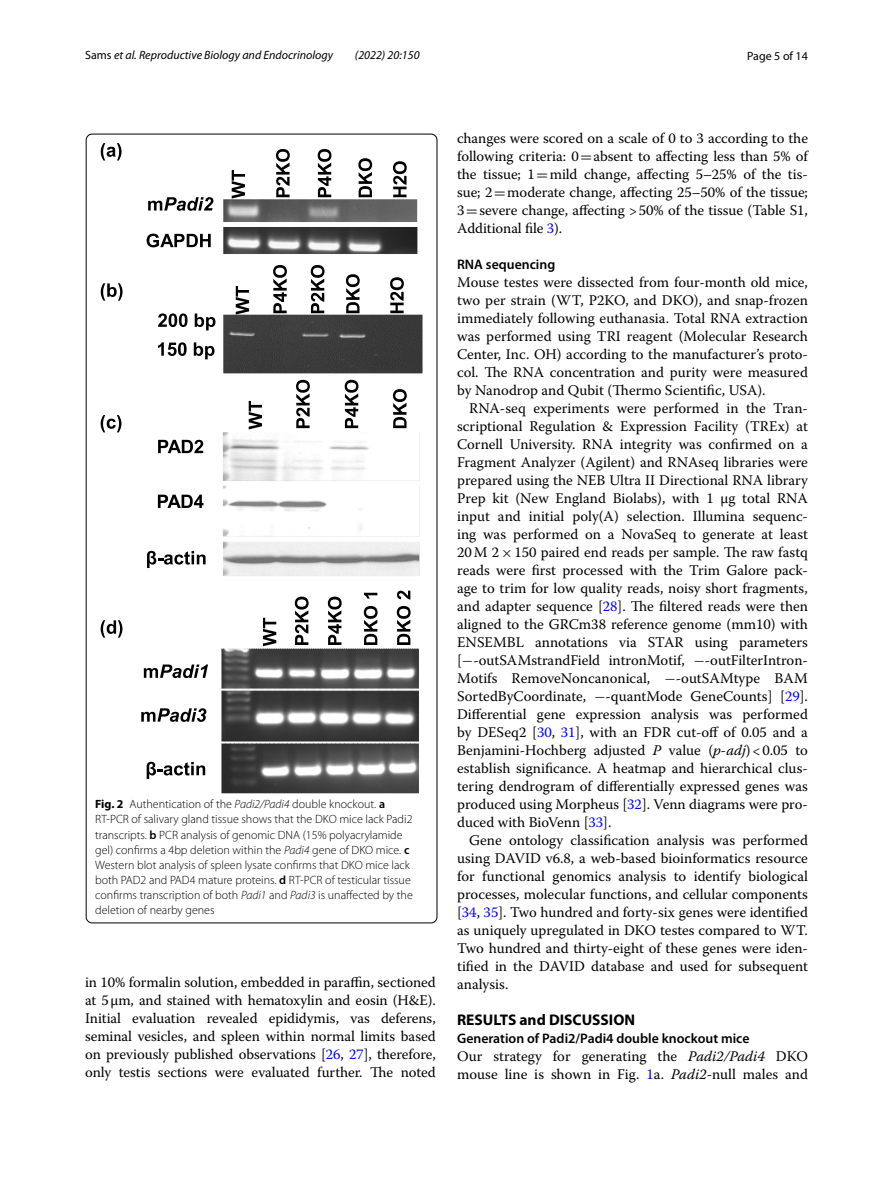
<style>
.page{position:relative;width:893px;height:1187px;background:#fff}
.page>*{position:absolute;margin:0;border:0;box-sizing:border-box;transform-origin:0 0}
.t1{font:700 15.45px "Myriad Pro";color:#000}
.t2{font:14.7px/18px "Warnock Pro";color:#000;text-align:justify}
.t3{font:600 13.8px "Myriad Pro";color:#000}
.t4{font:300 12px/15px "Myriad Pro";color:#000}
.t5{font:italic 12px "Myriad Pro";color:#000}
.t6{font:12px "Myriad Pro";color:#000}
.s1{font-style:normal}
.s2{font-weight:700}
.s3{font-style:italic}
.s4{font-weight:600}
.s5{color:#00f}
.s6{font-family:"MTSY"}
</style>
<div class="page">
<img style="left:221px;top:199px;width:201px;height:594px">
<svg style="left:249px;top:401px;width:13px;height:28px"></svg>
<svg style="left:296px;top:380px;width:14px;height:48px"></svg>
<svg style="left:345px;top:380px;width:13px;height:48px"></svg>
<svg style="left:393px;top:389px;width:14px;height:39px"></svg>
<svg style="left:158px;top:440px;width:45px;height:13px"></svg>
<svg style="left:158px;top:494px;width:45px;height:14px"></svg>
<svg style="left:147px;top:551px;width:59px;height:17px"></svg>
<svg style="left:101px;top:415px;width:20px;height:17px"></svg>
<svg style="left:236px;top:286px;width:13px;height:28px"></svg>
<svg style="left:273px;top:265px;width:14px;height:48px"></svg>
<svg style="left:311px;top:265px;width:13px;height:48px"></svg>
<svg style="left:158px;top:313px;width:30px;height:14px"></svg>
<svg style="left:195px;top:313px;width:20px;height:17px"></svg>
<svg style="left:158px;top:342px;width:29px;height:14px"></svg>
<svg style="left:194px;top:342px;width:21px;height:17px"></svg>
<svg style="left:346px;top:274px;width:14px;height:39px"></svg>
<svg style="left:101px;top:283px;width:22px;height:17px"></svg>
<svg style="left:390px;top:277px;width:14px;height:36px"></svg>
<svg style="left:232px;top:170px;width:13px;height:28px"></svg>
<svg style="left:276px;top:149px;width:14px;height:48px"></svg>
<svg style="left:358px;top:158px;width:14px;height:39px"></svg>
<svg style="left:148px;top:197px;width:65px;height:14px"></svg>
<svg style="left:147px;top:233px;width:64px;height:14px"></svg>
<svg style="left:393px;top:161px;width:14px;height:36px"></svg>
<svg style="left:101px;top:143px;width:21px;height:17px"></svg>
<svg style="left:318px;top:149px;width:13px;height:48px"></svg>
<svg style="left:101px;top:620px;width:21px;height:17px"></svg>
<svg style="left:263px;top:617px;width:13px;height:29px"></svg>
<svg style="left:295px;top:596px;width:14px;height:49px"></svg>
<svg style="left:328px;top:596px;width:14px;height:49px"></svg>
<svg style="left:397px;top:606px;width:14px;height:39px"></svg>
<svg style="left:397px;top:590px;width:13px;height:9px"></svg>
<svg style="left:364px;top:606px;width:14px;height:39px"></svg>
<svg style="left:364px;top:592px;width:13px;height:6px"></svg>
<svg style="left:144px;top:664px;width:64px;height:14px"></svg>
<svg style="left:141px;top:708px;width:65px;height:13px"></svg>
<svg style="left:147px;top:761px;width:58px;height:17px"></svg>
<p class="t5" style="left:85px;top:48px;width:250px"><span class="s1">Sams</span> et al. Reproductive Biology and Endocrinology</p>
<p class="t5" style="left:355px;top:48px;width:66px">(2022) 20:150</p>
<p class="t6" style="left:747px;top:48px;width:62px">Page 5 of 14</p>
<p class="t4" style="left:95px;top:797px;width:319px"><span class="s2">Fig. 2</span> Authentication of the <span class="s3">Padi2/Padi4</span> double knockout. <span class="s4">a </span>RT-PCR of salivary gland tissue shows that the DKO mice lack Padi2 transcripts. <span class="s4">b</span> PCR analysis of genomic DNA (15% polyacrylamide gel) confirms a 4bp deletion within the <span class="s3">Padi4</span> gene of DKO mice. <span class="s4">c </span>Western blot analysis of spleen lysate confirms that DKO mice lack both PAD2 and PAD4 mature proteins. <span class="s4">d</span> RT-PCR of testicular tissue confirms transcription of both <span class="s3">Padi1</span> and <span class="s3">Padi3</span> is unaffected by the deletion of nearby genes</p>
<p class="t2" style="left:85px;top:972px;width:352px">in 10% formalin solution, embedded in paraffin, sectioned at 5μm, and stained with hematoxylin and eosin (H&amp;E).<br>Initial evaluation revealed epididymis, vas deferens, seminal vesicles, and spleen within normal limits based on previously published observations [<span class="s5">26</span>, <span class="s5">27</span>], therefore, only testis sections were evaluated further. The noted</p>
<p class="t2" style="left:457px;top:128px;width:352px">changes were scored on a scale of 0 to 3 according to the following criteria: 0<span class="s6">=</span>absent to affecting less than 5% of the tissue; 1<span class="s6">=</span>mild change, affecting 5–25% of the tis&shy;sue; 2<span class="s6">=</span>moderate change, affecting 25–50% of the tissue; 3<span class="s6">=</span>severe change, affecting &gt;50% of the tissue (Table S1, Additional file <span class="s5">3</span>).</p>
<p class="t3" style="left:457px;top:255px;width:100px">RNA sequencing</p>
<p class="t2" style="left:457px;top:272px;width:352px">Mouse testes were dissected from four-month old mice, two per strain (WT, P2KO, and DKO), and snap-frozen immediately following euthanasia. Total RNA extraction was performed using TRI reagent (Molecular Research Center, Inc. OH) according to the manufacturer’s proto&shy;col. The RNA concentration and purity were measured by Nanodrop and Qubit (Thermo Scientific, USA).</p>
<p class="t2" style="left:457px;top:398px;width:352px;text-indent:12px">RNA-seq experiments were performed in the Tran&shy;scriptional Regulation &amp; Expression Facility (TREx) at Cornell University. RNA integrity was confirmed on a Fragment Analyzer (Agilent) and RNAseq libraries were prepared using the NEB Ultra II Directional RNA library Prep kit (New England Biolabs), with 1 μg total RNA input and initial poly(A) selection. Illumina sequenc&shy;ing was performed on a NovaSeq to generate at least 20M 2<span class="s6">×</span>150 paired end reads per sample. The raw fastq reads were first processed with the Trim Galore pack&shy;age to trim for low quality reads, noisy short fragments, and adapter sequence [<span class="s5">28</span>]. The filtered reads were then aligned to the GRCm38 reference genome (mm10) with ENSEMBL annotations via STAR using parameters [<span class="s6">−</span>-outSAMstrandField intronMotif, <span class="s6">−</span>-outFilterIntron-Motifs RemoveNoncanonical, <span class="s6">−</span>-outSAMtype BAM SortedByCoordinate, <span class="s6">−</span>-quantMode GeneCounts] [<span class="s5">29</span>].<br>Differential gene expression analysis was performed by DESeq2 [<span class="s5">30</span>, <span class="s5">31</span>], with an FDR cut-off of 0.05 and a Benjamini-Hochberg adjusted <span class="s3">P</span> value (<span class="s3">p-adj</span>)&lt;0.05 to establish significance. A heatmap and hierarchical clus&shy;tering dendrogram of differentially expressed genes was produced using Morpheus [<span class="s5">32</span>]. Venn diagrams were pro&shy;duced with BioVenn [<span class="s5">33</span>].</p>
<p class="t2" style="left:457px;top:830px;width:352px;text-indent:12px">Gene ontology classification analysis was performed using DAVID v6.8, a web-based bioinformatics resource for functional genomics analysis to identify biological processes, molecular functions, and cellular components [<span class="s5">34</span>, <span class="s5">35</span>]. Two hundred and forty-six genes were identified as uniquely upregulated in DKO testes compared to WT.<br>Two hundred and thirty-eight of these genes were iden&shy;tified in the DAVID database and used for subsequent analysis.</p>
<p class="t1" style="left:457px;top:1009px;width:179px">RESULTS and DISCUSSION</p>
<p class="t3" style="left:457px;top:1029px;width:294px">Generation of Padi2/Padi4 double knockout mice</p>
<p class="t2" style="left:457px;top:1046px;width:352px">Our strategy for generating the <span class="s3">Padi2/Padi4</span> DKO mouse line is shown in Fig. <span class="s5">1</span>a. <span class="s3">Padi2</span>-null males and</p>
</div>
